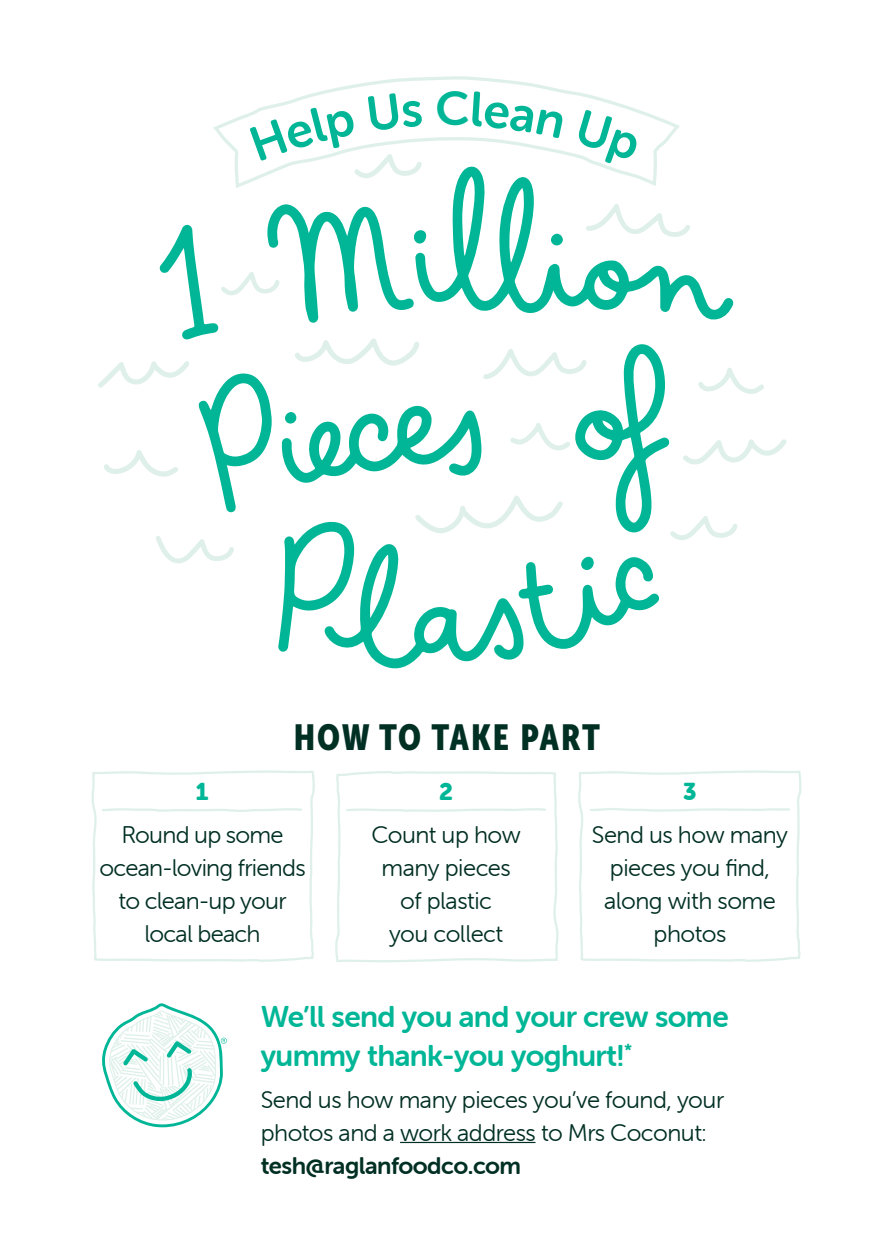
<style>
.page{position:relative;width:893px;height:1259px;background:#fff}
.page>*{position:absolute;margin:0;border:0;box-sizing:border-box;transform-origin:0 0}
.t1{font:36px "Museo Sans Cond 900";letter-spacing:.055em;color:#002f23}
.t2{font:30px/39px "Museo Sans Rounded 700";letter-spacing:-.02em;color:#00b696}
.t3{font:24px/33px "Museo Sans Rounded 300";letter-spacing:-.02em;color:#002f23;text-align:center}
.t4{font:24px "Museo Sans Rounded 700";letter-spacing:-.02em;color:#002f23}
.t5{font:24px "Museo Sans Rounded 900";color:#00b696}
</style>
<div class="page">
<svg style="left:98px;top:78px;width:313px;height:310px"></svg>
<svg style="left:411px;top:76px;width:376px;height:380px"></svg>
<svg style="left:415px;top:165px;width:319px;height:30px"></svg>
<svg style="left:100px;top:195px;width:668px;height:473px"></svg>
<div style="left:581px;top:557px;width:13px;height:13px;background:#00b696;border-radius:50%"></div>
<div style="left:414px;top:230px;width:12px;height:13px;background:#00b696;border-radius:6px"></div>
<div style="left:551px;top:234px;width:12px;height:11px;background:#00b696;border-radius:50%"></div>
<div style="left:285px;top:412px;width:11px;height:11px;background:#00b696;border-radius:50%"></div>
<hr style="left:400px;top:1142px;width:135px;height:1px;background:#002f23">
<svg style="left:102px;top:1003px;width:125px;height:124px"></svg>
<svg style="left:91px;top:770px;width:224px;height:192px"></svg>
<svg style="left:335px;top:771px;width:224px;height:192px"></svg>
<svg style="left:578px;top:770px;width:224px;height:192px"></svg>
<svg style="left:101px;top:807px;width:202px;height:6px"></svg>
<svg style="left:345px;top:807px;width:202px;height:6px"></svg>
<svg style="left:589px;top:806px;width:202px;height:7px"></svg>
<svg style="left:249px;top:93px;width:176px;height:90px"></svg>
<svg style="left:437px;top:90px;width:127px;height:48px"></svg>
<svg style="left:576px;top:110px;width:64px;height:60px"></svg>
<h1 class="t1" style="left:294px;top:716px;width:308px">HOW TO TAKE PART</h1>
<p class="t5" style="left:196px;top:778px;width:14px">1</p>
<p class="t5" style="left:439px;top:778px;width:15px">2</p>
<p class="t5" style="left:683px;top:778px;width:15px">3</p>
<p class="t3" style="left:99px;top:819px;width:208px">Round up some ocean-loving friends to clean-up your local beach</p>
<p class="t3" style="left:371px;top:819px;width:151px">Count up how many pieces of plastic<br>you collect</p>
<p class="t3" style="left:592px;top:819px;width:198px">Send us how many pieces you find, along with some photos</p>
<p class="t2" style="left:261px;top:997px;width:469px">We’ll send you and your crew some yummy thank-you yoghurt!<sup>*</sup></p>
<p class="t3" style="left:261px;top:1083px;width:465px;text-align:left">Send us how many pieces you’ve found, your photos and a work address to Mrs Coconut:</p>
<p class="t4" style="left:261px;top:1152px;width:262px">tesh@raglanfoodco.com</p>
</div>
